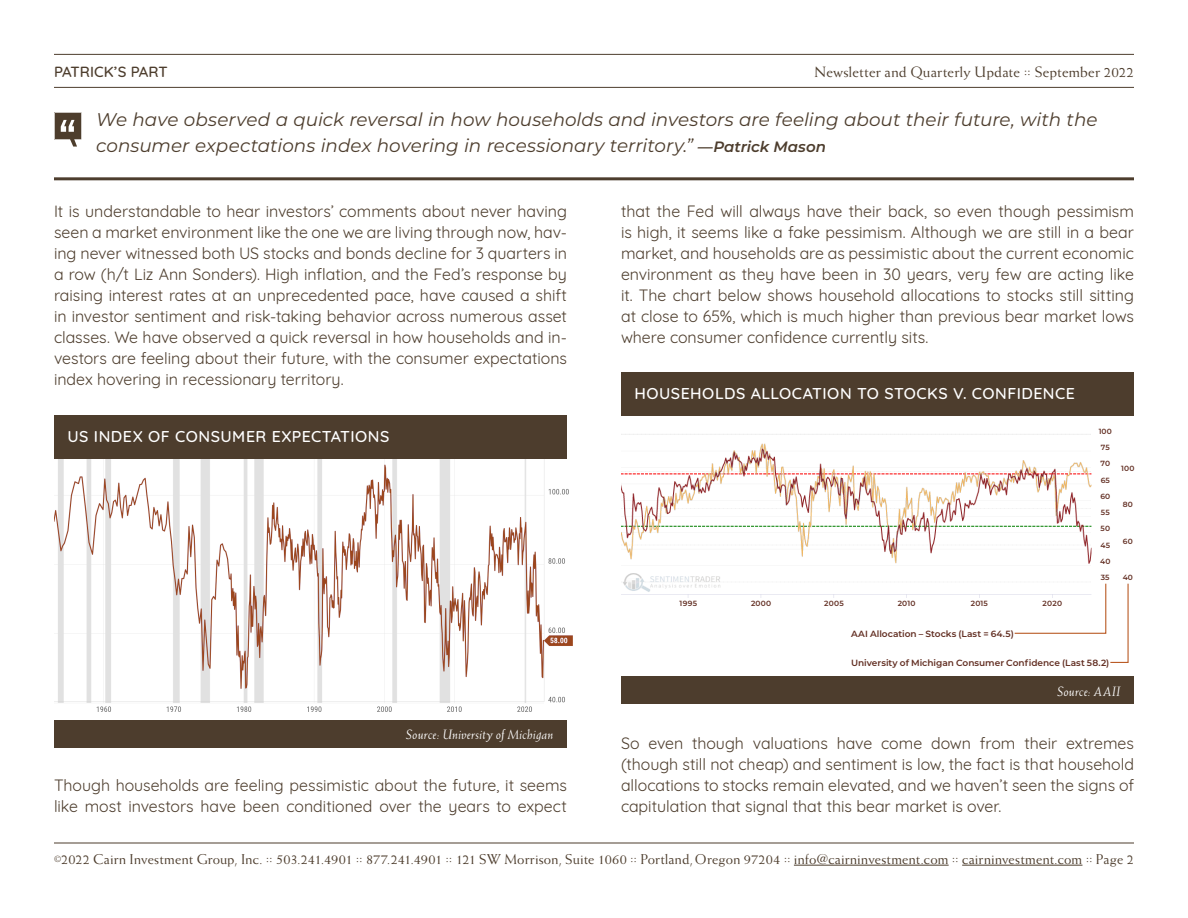
<style>
.page{position:relative;width:1188px;height:918px;background:#fff}
.page>*{position:absolute;margin:0;border:0;box-sizing:border-box;transform-origin:0 0}
.pull_quote{font:italic 18.3px/25.5px "Montserrat";color:#4d3d2d}
.body{font:15.9px/21px "Quicksand";color:#4d3d2d;text-align:justify}
.body-2{font:500 15.9px "Quicksand";letter-spacing:.03em;color:#fff}
.t1{font:15px "Weiss Std";letter-spacing:.005em;color:#4d3d2d}
.t2{font:500 15px "Quicksand";letter-spacing:-.005em;color:#4d3d2d}
.t3{font:14.25px "Weiss Std";letter-spacing:.005em;color:#4d3d2d}
.body-3{font:italic 13.5px "Weiss";letter-spacing:.01em;color:#fff}
.body-4{font:600 9px "Montserrat";color:#622e22}
.body-5{font:600 7.5px "Montserrat";letter-spacing:.02em;color:#622e22}
.s1{font-weight:600;font-size:15px}
.s2{font-size:9px}
</style>
<div class="page">
<hr style="left:54px;top:54px;width:1080px;height:1px;background:#4d3d2d">
<hr style="left:54px;top:87px;width:1080px;height:1px;background:#4d3d2d">
<hr style="left:54px;top:843px;width:1080px;height:1px;background:#4d3d2d">
<hr style="left:794px;top:865px;width:155px;height:1px;background:#4d3d2d">
<hr style="left:962px;top:865px;width:120px;height:1px;background:#4d3d2d">
<div style="left:621px;top:372px;width:513px;height:44px;background:#4d3d2d"></div>
<div style="left:621px;top:676px;width:513px;height:28px;background:#4d3d2d"></div>
<img style="left:621px;top:434px;width:471px;height:164px">
<svg style="left:1014px;top:583px;width:115px;height:80px"></svg>
<img style="left:54px;top:459px;width:519px;height:253px">
<div style="left:54px;top:416px;width:513px;height:43px;background:#4d3d2d"></div>
<div style="left:54px;top:720px;width:513px;height:28px;background:#4d3d2d"></div>
<hr style="left:54px;top:177px;width:1080px;height:3px;background:#4d3d2d">
<svg style="left:54px;top:112px;width:27px;height:35px"></svg>
<p class="t2" style="left:54px;top:59px;width:115px">PATRICK’S PART</p>
<p class="t1" style="left:815px;top:63px;width:321px">Newsletter and Quarterly Update :: September 2022</p>
<p class="pull_quote" style="left:96px;top:106px;width:1003px">We have observed a quick reversal in how households and investors are feeling about their future, with the consumer expectations index hovering in recessionary territory.” <span class="s1">—Patrick Mason</span></p>
<p class="body" style="left:54px;top:199px;width:515px">It is understandable to hear investors’ comments about never having seen a market environment like the one we are living through now, hav&shy;ing never witnessed both US stocks and bonds decline for 3 quarters in a row (h/t Liz Ann Sonders). High inflation, and the Fed’s response by raising interest rates at an unprecedented pace, have caused a shift in investor sentiment and risk-taking behavior across numerous asset classes. We have observed a quick reversal in how households and in&shy;vestors are feeling about their future, with the consumer expectations index hovering in recessionary territory.</p>
<p class="body-2" style="left:68px;top:424px;width:324px">US INDEX OF CONSUMER EXPECTATIONS</p>
<p class="body-3" style="left:406px;top:727px;width:149px">Source: University of Michigan</p>
<p class="body" style="left:54px;top:773px;width:515px">Though households are feeling pessimistic about the future, it seems like most investors have been conditioned over the years to expect</p>
<p class="body" style="left:621px;top:199px;width:515px">that the Fed will always have their back, so even though pessimism is high, it seems like a fake pessimism. Although we are still in a bear market, and households are as pessimistic about the current economic environment as they have been in 30 years, very few are acting like it. The chart below shows household allocations to stocks still sitting at close to 65%, which is much higher than previous bear market lows where consumer confidence currently sits.</p>
<p class="body-2" style="left:634px;top:380px;width:442px">HOUSEHOLDS ALLOCATION TO STOCKS V. CONFIDENCE</p>
<p class="body-5" style="left:680px;top:598px;width:19px">1995</p>
<p class="body-5" style="left:751px;top:598px;width:22px">2000</p>
<p class="body-5" style="left:824px;top:598px;width:21px">2005</p>
<p class="body-5" style="left:898px;top:598px;width:19px">2010</p>
<p class="body-5" style="left:971px;top:598px;width:19px">2015</p>
<p class="body-5" style="left:1043px;top:598px;width:21px">2020</p>
<p class="body-4" style="left:851px;top:627px;width:164px">AAI Allocation – Stocks (Last = 64.5)</p>
<p class="body-5" style="left:1099px;top:426px;width:15px">100</p>
<p class="body-5" style="left:1101px;top:442px;width:10px">75</p>
<p class="body-5" style="left:1100px;top:459px;width:11px">70</p>
<p class="body-5" style="left:1101px;top:475px;width:11px">65</p>
<p class="body-5" style="left:1100px;top:491px;width:11px">60</p>
<p class="body-5" style="left:1101px;top:507px;width:10px">55</p>
<p class="body-5" style="left:1100px;top:540px;width:11px">45</p>
<p class="body-5" style="left:1101px;top:572px;width:10px">35</p>
<p class="body-5" style="left:1101px;top:523px;width:11px">50</p>
<p class="body-5" style="left:1100px;top:556px;width:12px">40</p>
<p class="body-4" style="left:851px;top:656px;width:260px">University of Michigan Consumer Confidence (Last 58.2)</p>
<p class="body-5" style="left:1121px;top:463px;width:15px">100</p>
<p class="body-5" style="left:1123px;top:499px;width:12px">80</p>
<p class="body-5" style="left:1123px;top:536px;width:11px">60</p>
<p class="body-5" style="left:1123px;top:572px;width:12px">40</p>
<p class="body-3" style="left:1057px;top:683px;width:65px">Source: AAII</p>
<p class="body" style="left:621px;top:731px;width:515px">So even though valuations have come down from their extremes (though still not cheap) and sentiment is low, the fact is that household allocations to stocks remain elevated, and we haven’t seen the signs of capitulation that signal that this bear market is over.</p>
<p class="t3" style="left:54px;top:851px;width:1081px"><span class="s2">©</span>2022 Cairn Investment Group, Inc. :: 503.241.4901 :: 877.241.4901 :: 121 SW Morrison, Suite 1060 :: Portland, Oregon 97204 :: info@cairninvestment.com :: cairninvestment.com :: Page 2</p>
</div>
